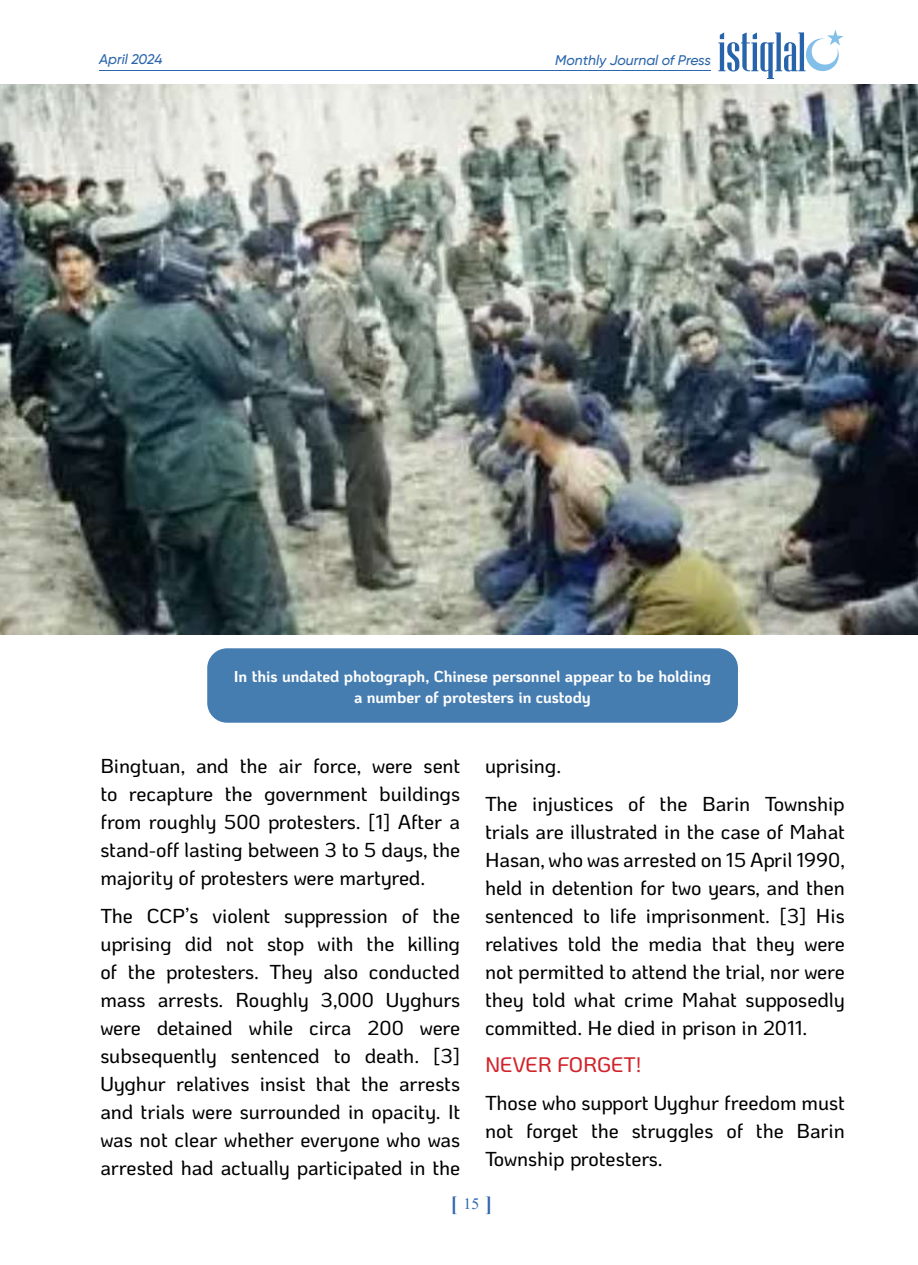
<style>
.page{position:relative;width:918px;height:1265px;background:#fff}
.page>*{position:absolute;margin:0;border:0;box-sizing:border-box;transform-origin:0 0}
.t1{font:500 21px "Ko Ho";color:#d1232a}
.t2{font:500 20.12px/28px "Ko Ho";letter-spacing:-.005em;color:#000;text-align:justify}
.t3{font:700 20.12px "Times New Roman";color:#2f65af}
.t4{font:700 15.75px/21px "Ko Ho";letter-spacing:-.005em;color:#fff;text-align:center}
.t5{font:italic 500 14px "Gilroy";color:#2b66ac}
.s1{font-weight:400;font-size:15.75px;color:#2b66af}
</style>
<div class="page">
<hr style="left:99px;top:70px;width:612px;height:1px;background:#2b66ac">
<svg style="left:718px;top:30px;width:125px;height:49px"></svg>
<div style="left:207px;top:648px;width:531px;height:75px;background:#457db1;border-radius:20px"></div>
<img style="left:0;top:84px;width:918px;height:551px">
<p class="t5" style="left:99px;top:51px;width:65px">April 2024</p>
<p class="t5" style="left:555px;top:51px;width:157px">Monthly Journal of Press</p>
<p class="t4" style="left:234px;top:666px;width:479px">In this undated photograph, Chinese personnel appear to be holding a number of protesters in custody</p>
<p class="t2" style="left:100px;top:752px;width:361px">Bingtuan, and the air force, were sent to recapture the government buildings from roughly 500 protesters. [1] After a stand-off lasting between 3 to 5 days, the majority of protesters were martyred.</p>
<p class="t2" style="left:100px;top:902px;width:361px">The CCP’s violent suppression of the uprising did not stop with the killing of the protesters. They also conducted mass arrests. Roughly 3,000 Uyghurs were detained while circa 200 were subsequently sentenced to death. [3] Uyghur relatives insist that the arrests and trials were surrounded in opacity. It was not clear whether everyone who was arrested had actually participated in the</p>
<p class="t2" style="left:485px;top:747px;width:361px;line-height:38px">uprising.<br>The injustices of the Barin Township</p>
<p class="t2" style="left:485px;top:818px;width:361px">trials are illustrated in the case of Mahat Hasan, who was arrested on 15 April 1990, held in detention for two years, and then sentenced to life imprisonment. [3] His relatives told the media that they were not permitted to attend the trial, nor were they told what crime Mahat supposedly committed. He died in prison in 2011.</p>
<p class="t1" style="left:485px;top:1048px;width:158px">NEVER FORGET!</p>
<p class="t2" style="left:485px;top:1089px;width:361px">Those who support Uyghur freedom must not forget the struggles of the Barin Township protesters.</p>
<p class="t3" style="left:451px;top:1189px;width:43px">[ <span class="s1">15</span> ]</p>
</div>
